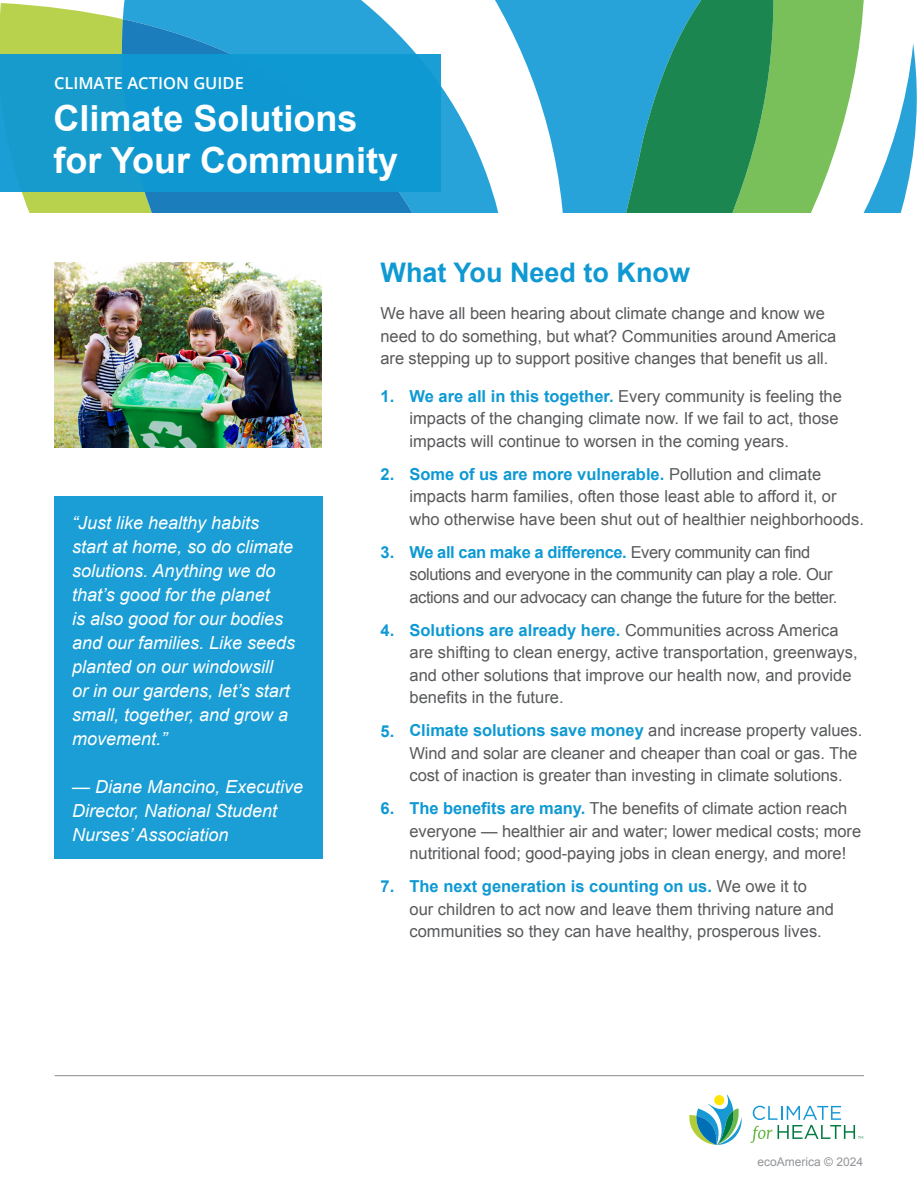
<style>
.page{position:relative;width:918px;height:1188px;background:#fff}
.page>*{position:absolute;margin:0;border:0;box-sizing:border-box;transform-origin:0 0}
.t1{font:700 36px/42px "Arial";color:#fff}
.t2{font:700 27px "Arial";color:#0e99d3}
.t3{font:italic 18px/24px "Arial";color:#fff}
.t4{font:16.5px/22.5px "Arial";letter-spacing:-.005em;color:#58595b}
.t5{font:16.5px/22.5px "Arial";letter-spacing:-.025em;color:#58595b}
.t6{font:600 16.5px "Open Sans";color:#fff}
.t7{font:700 16.5px "Arial";color:#0e99d3}
.t8{font:12px "Arial";color:#939598}
.s1{font-weight:700;color:#0e99d3}
</style>
<div class="page">
<svg style="left:750px;top:1106px;width:113px;height:37px"></svg>
<svg style="left:689px;top:1095px;width:53px;height:50px"></svg>
<hr style="left:55px;top:1075px;width:809px;height:1px;background:#58595b">
<img style="left:54px;top:262px;width:268px;height:185px">
<div style="left:54px;top:497px;width:268px;height:362px;background:#1a9ed5"></div>
<svg style="left:0;top:3px;width:324px;height:209px;background:#97c98a"></svg>
<svg style="left:108px;top:19px;width:216px;height:193px;background:#3296bc"></svg>
<svg style="left:895px;top:44px;width:22px;height:168px;fill:#28a3da"></svg>
<svg style="left:775px;top:0;width:120px;height:212px;fill:#79c05b"></svg>
<svg style="left:324px;top:0;width:159px;height:212px;fill:#28a3da"></svg>
<svg style="left:483px;top:0;width:292px;height:212px"></svg>
<div style="left:0;top:54px;width:441px;height:138px;background:#0e99d3"></div>
<p class="t6" style="left:54px;top:71px;width:191px">CLIMATE ACTION GUIDE</p>
<h1 class="t1" style="left:53px;top:98px;width:346px">Climate Solutions for Your Community</h1>
<h2 class="t2" style="left:381px;top:254px;width:311px">What You Need to Know</h2>
<p class="t3" style="left:72px;top:511px;width:225px">“Just like healthy habits start at home, so do climate solutions. Anything we do that’s good for the planet<br>is also good for our bodies and our families. Like seeds planted on our windowsill<br>or in our gardens, let’s start small, together, and grow a movement.”</p>
<p class="t3" style="left:72px;top:775px;width:233px">— Diane Mancino, Executive<br>Director, National Student<br>Nurses’ Association</p>
<p class="t4" style="left:381px;top:302px;width:457px">We have all been hearing about climate change and know we need to do something, but what? Communities around America are stepping up to support positive changes that benefit us all.</p>
<p class="t7" style="left:381px;top:385px;width:15px">1.</p>
<p class="t7" style="left:381px;top:463px;width:15px">2.</p>
<p class="t7" style="left:381px;top:541px;width:15px">3.</p>
<p class="t7" style="left:381px;top:619px;width:15px">4.</p>
<p class="t7" style="left:381px;top:720px;width:15px">5.</p>
<p class="t7" style="left:381px;top:798px;width:15px">6.</p>
<p class="t7" style="left:381px;top:876px;width:15px">7.</p>
<p class="t4" style="left:410px;top:385px;width:434px"><span class="s1">We are all in this together.</span> Every community is feeling the impacts of the changing climate now. If we fail to act, those impacts will continue to worsen in the coming years.</p>
<p class="t4" style="left:410px;top:463px;width:456px"><span class="s1">Some of us are more vulnerable.</span> Pollution and climate impacts harm families, often those least able to afford it, or who otherwise have been shut out of healthier neighborhoods.</p>
<p class="t5" style="left:410px;top:541px;width:429px"><span class="s1">We all can make a difference.</span> Every community can find solutions and everyone in the community can play a role. Our actions and our advocacy can change the future for the better.</p>
<p class="t4" style="left:410px;top:619px;width:450px"><span class="s1">Solutions are already here.</span> Communities across America are shifting to clean energy, active transportation, greenways, and other solutions that improve our health now, and provide benefits in the future.</p>
<p class="t4" style="left:410px;top:719px;width:454px"><span class="s1">Climate solutions save money</span> and increase property values.<br>Wind and solar are cleaner and cheaper than coal or gas. The cost of inaction is greater than investing in climate solutions.</p>
<p class="t4" style="left:410px;top:797px;width:453px"><span class="s1">The benefits are many.</span> The benefits of climate action reach everyone — healthier air and water; lower medical costs; more nutritional food; good-paying jobs in clean energy, and more!</p>
<p class="t4" style="left:410px;top:875px;width:426px"><span class="s1">The next generation is counting on us.</span> We owe it to our children to act now and leave them thriving nature and communities so they can have healthy, prosperous lives.</p>
<p class="t8" style="left:758px;top:1154px;width:107px">ecoAmerica © 2024</p>
</div>
